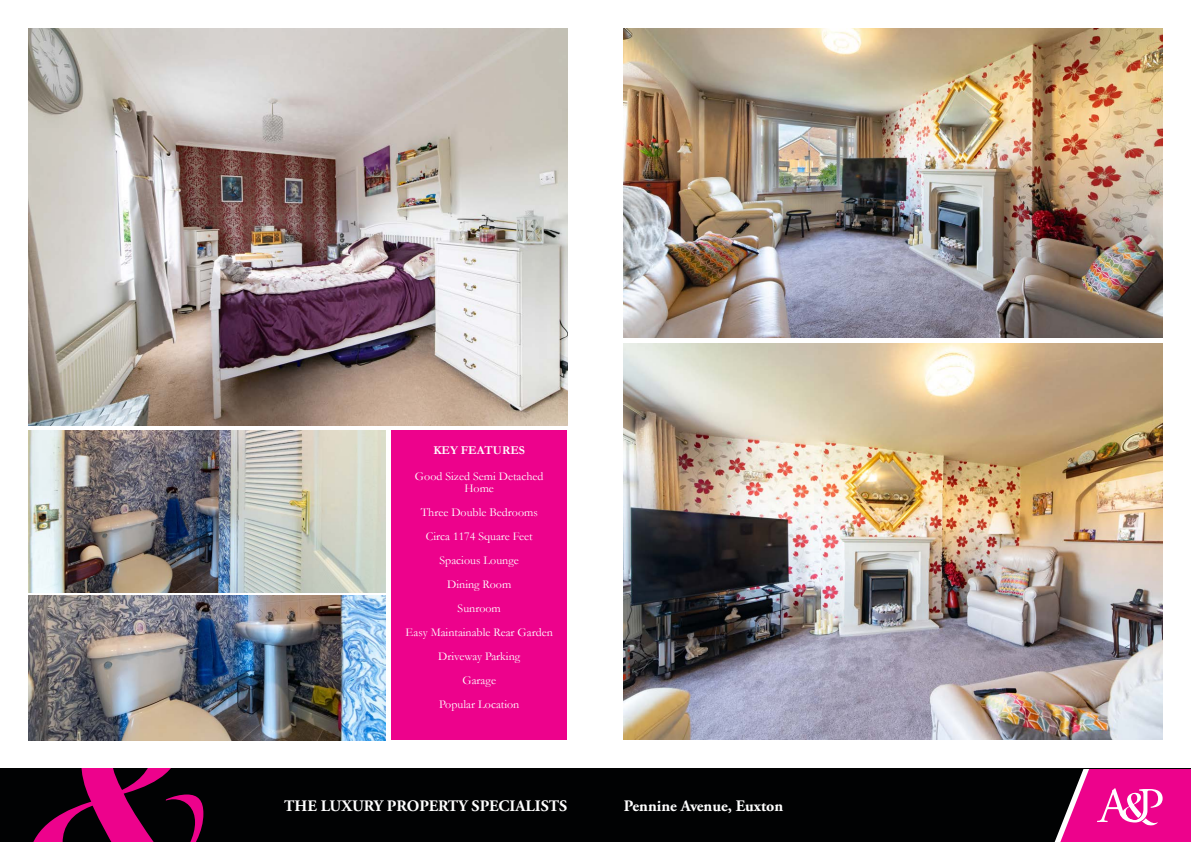
<style>
.page{position:relative;width:1191px;height:842px;background:#fff}
.page>*{position:absolute;margin:0;border:0;box-sizing:border-box;transform-origin:0 0}
.t1{font:700 16px "Adobe Garamond Pro";color:#fff}
.t2{font:12px/12px "Garamond";color:#fff;text-align:center}
.t3{font:700 12px "Garamond";color:#fff}
</style>
<div class="page">
<div style="left:0;top:769px;width:1191px;height:73px;background:#010203"></div>
<svg style="left:33px;top:769px;width:171px;height:73px"></svg>
<svg style="left:1054px;top:769px;width:137px;height:73px;background:#d51e89"></svg>
<img style="left:28px;top:28px;width:539px;height:397px">
<img style="left:28px;top:431px;width:358px;height:161px">
<img style="left:28px;top:595px;width:358px;height:146px">
<div style="left:391px;top:431px;width:176px;height:309px;background:#ed028c"></div>
<img style="left:624px;top:343px;width:538px;height:397px">
<img style="left:624px;top:28px;width:538px;height:309px">
<p class="t3" style="left:433px;top:442px;width:93px">KEY FEATURES</p>
<p class="t2" style="left:415px;top:470px;width:130px">Good Sized Semi Detached<br>Home</p>
<p class="t2" style="left:421px;top:506px;width:119px">Three Double Bedrooms</p>
<p class="t2" style="left:426px;top:530px;width:108px">Circa 1174 Square Feet</p>
<p class="t2" style="left:439px;top:554px;width:81px">Spacious Lounge</p>
<p class="t2" style="left:447px;top:578px;width:66px">Dining Room</p>
<p class="t2" style="left:457px;top:602px;width:45px">Sunroom</p>
<p class="t2" style="left:405px;top:626px;width:149px">Easy Maintainable Rear Garden</p>
<p class="t2" style="left:438px;top:650px;width:83px">Driveway Parking</p>
<p class="t2" style="left:462px;top:674px;width:35px">Garage</p>
<p class="t2" style="left:439px;top:698px;width:82px">Popular Location</p>
<p class="t1" style="left:284px;top:797px;width:284px">THE LUXURY PROPERTY SPECIALISTS</p>
<p class="t1" style="left:624px;top:797px;width:161px">Pennine Avenue, Euxton</p>
</div>
